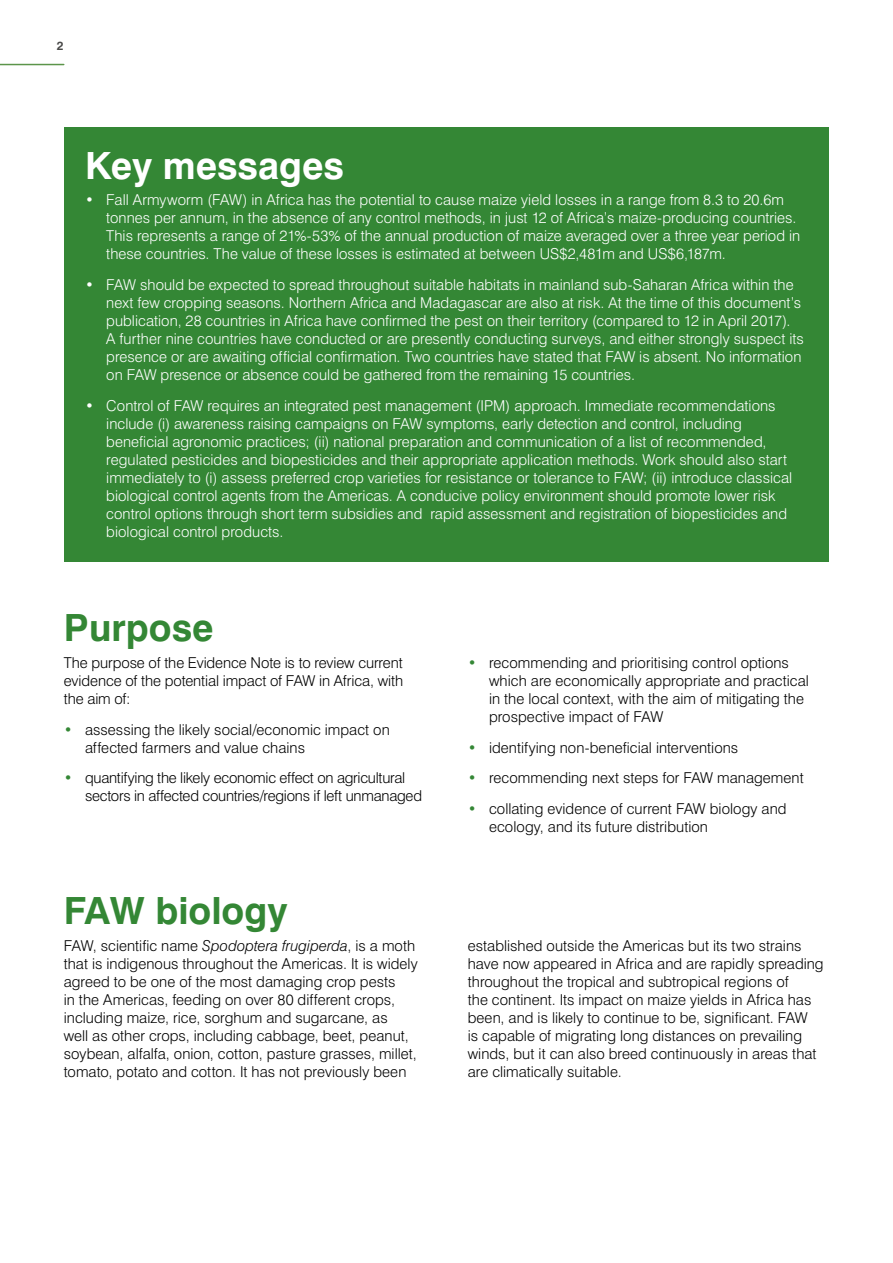
<style>
.page{position:relative;width:893px;height:1263px;background:#fff}
.page>*{position:absolute;margin:0;border:0;box-sizing:border-box;transform-origin:0 0}
.t1{font:700 37.5px "Swiss 721 BT";color:#348735}
.t2{font:700 37.5px "Swiss 721 BT";color:#fff}
.t3{font:300 15px/18px "Swiss 721 BT";letter-spacing:.005em;color:#fff}
.t4{font:300 15px/18px "Swiss 721 BT";letter-spacing:.005em;color:#000}
.t5{font:300 15px/18px "Swiss 721 BT";letter-spacing:-.015em;color:#000}
.t6{font:700 12px "Swiss 721 BT";color:#4a4a49}
.s1{color:#348735}
.s2{font-style:italic}
</style>
<div class="page">
<hr style="left:0;top:64px;width:64px;height:1px;background:#5c954a">
<div style="left:64px;top:128px;width:764px;height:434px;background:#348735"></div>
<p class="t6" style="left:57px;top:38px;width:8px">2</p>
<h1 class="t2" style="left:85px;top:143px;width:260px">Key messages</h1>
<p class="t3" style="left:106px;top:191px;width:695px;text-indent:-21px">• Fall Armyworm (FAW) in Africa has the potential to cause maize yield losses in a range from 8.3 to 20.6m tonnes per annum, in the absence of any control methods, in just 12 of Africa’s maize-producing countries.<br>This represents a range of 21%-53% of the annual production of maize averaged over a three year period in these countries. The value of these losses is estimated at between US$2,481m and US$6,187m.</p>
<p class="t3" style="left:106px;top:276px;width:699px;text-indent:-21px">• FAW should be expected to spread throughout suitable habitats in mainland sub-Saharan Africa within the next few cropping seasons. Northern Africa and Madagascar are also at risk. At the time of this document’s publication, 28 countries in Africa have confirmed the pest on their territory (compared to 12 in April 2017).<br>A further nine countries have conducted or are presently conducting surveys, and either strongly suspect its presence or are awaiting official confirmation. Two countries have stated that FAW is absent. No information on FAW presence or absence could be gathered from the remaining 15 countries.</p>
<p class="t3" style="left:106px;top:396px;width:687px;text-indent:-21px">• Control of FAW requires an integrated pest management (IPM) approach. Immediate recommendations include (i) awareness raising campaigns on FAW symptoms, early detection and control, including beneficial agronomic practices; (ii) national preparation and communication of a list of recommended, regulated pesticides and biopesticides and their appropriate application methods. Work should also start immediately to (i) assess preferred crop varieties for resistance or tolerance to FAW; (ii) introduce classical biological control agents from the Americas. A conducive policy environment should promote lower risk control options through short term subsidies and rapid assessment and registration of biopesticides and biological control products.</p>
<h1 class="t1" style="left:64px;top:605px;width:151px">Purpose</h1>
<p class="t4" style="left:64px;top:653px;width:341px;text-align:justify">The purpose of the Evidence Note is to review current evidence of the potential impact of FAW in Africa, with the aim of:</p>
<p class="t4" style="left:85px;top:720px;width:306px;text-indent:-21px"><span class="s1">•</span> assessing the likely social/economic impact on affected farmers and value chains</p>
<p class="t5" style="left:85px;top:769px;width:339px;text-indent:-21px"><span class="s1">•</span> quantifying the likely economic effect on agricultural sectors in affected countries/regions if left unmanaged</p>
<p class="t4" style="left:489px;top:653px;width:321px;text-indent:-21px"><span class="s1">•</span> recommending and prioritising control options which are economically appropriate and practical in the local context, with the aim of mitigating the prospective impact of FAW</p>
<p class="t4" style="left:468px;top:738px;width:272px"><span class="s1">•</span> identifying non-beneficial interventions</p>
<p class="t4" style="left:468px;top:769px;width:337px"><span class="s1">•</span> recommending next steps for FAW management</p>
<p class="t4" style="left:489px;top:800px;width:299px;text-indent:-21px"><span class="s1">•</span> collating evidence of current FAW biology and ecology, and its future distribution</p>
<h1 class="t1" style="left:64px;top:888px;width:225px">FAW biology</h1>
<p class="t4" style="left:64px;top:936px;width:356px">FAW, scientific name <span class="s2">Spodoptera frugiperda</span>, is a moth that is indigenous throughout the Americas. It is widely agreed to be one of the most damaging crop pests<br>in the Americas, feeding on over 80 different crops, including maize, rice, sorghum and sugarcane, as<br>well as other crops, including cabbage, beet, peanut, soybean, alfalfa, onion, cotton, pasture grasses, millet, tomato, potato and cotton. It has not previously been</p>
<p class="t4" style="left:468px;top:936px;width:357px">established outside the Americas but its two strains have now appeared in Africa and are rapidly spreading throughout the tropical and subtropical regions of<br>the continent. Its impact on maize yields in Africa has been, and is likely to continue to be, significant. FAW<br>is capable of migrating long distances on prevailing winds, but it can also breed continuously in areas that are climatically suitable.</p>
</div>
